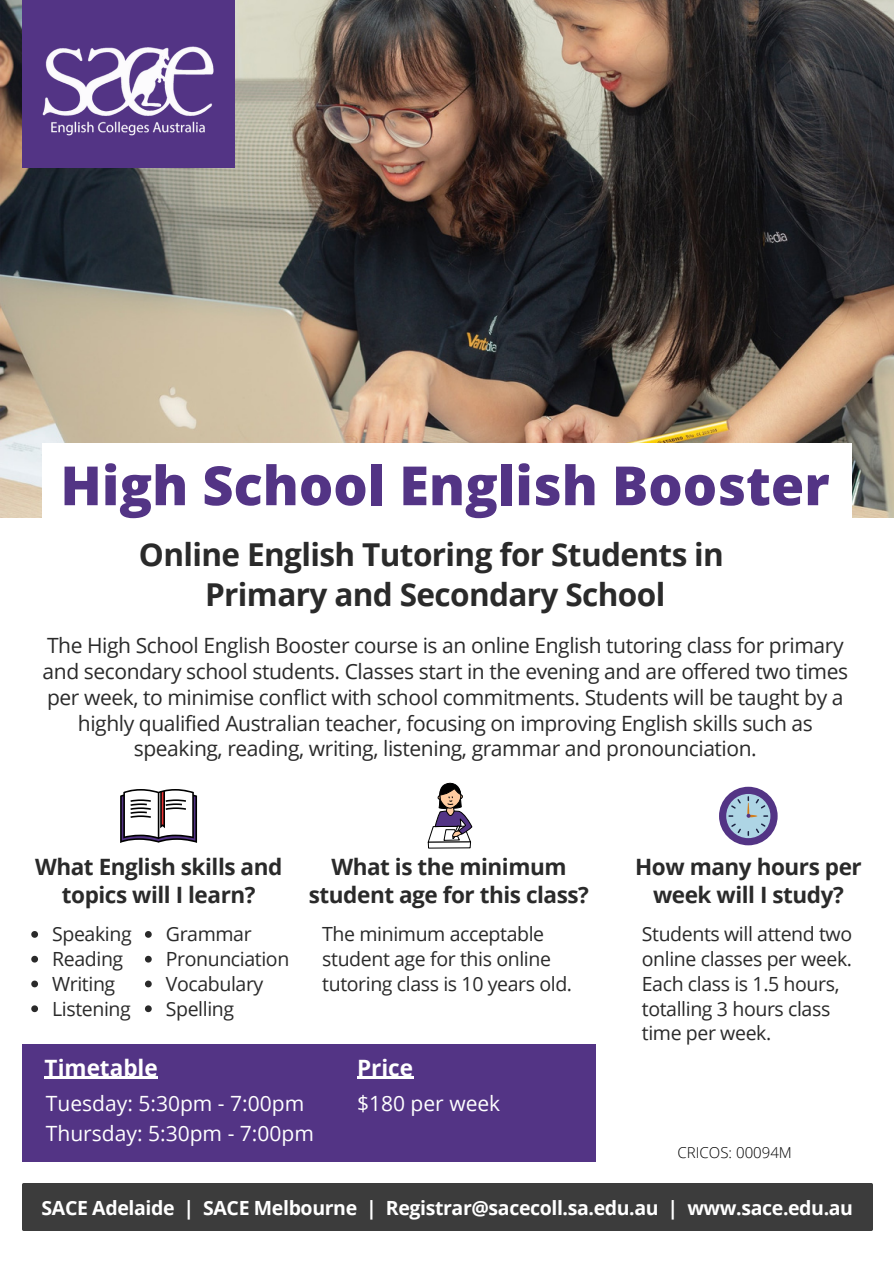
<style>
.page{position:relative;width:894px;height:1264px;background:#fff}
.page>*{position:absolute;margin:0;border:0;box-sizing:border-box;transform-origin:0 0}
.t1{font:800 54px "Open Sans";color:#533485}
.t2{font:700 31.5px "Open Sans";letter-spacing:-.02em;color:#2a2a2a}
.t3{font:700 22.5px/28.2px "Open Sans";letter-spacing:-.02em;color:#2a2a2a;text-align:center}
.t4{font:700 22.5px "Open Sans";color:#fff}
.t5{font:21px/26px "Open Sans";letter-spacing:-.02em;color:#2a2a2a;text-align:center}
.t6{font:21px "Open Sans";color:#fff}
.t7{font:19.5px/24.8px "Open Sans";letter-spacing:-.02em;color:#2a2a2a}
.t8{font:700 19.5px "Open Sans";letter-spacing:-.02em;color:#fff}
.t9{font:300 15px "Open Sans";color:#000}
</style>
<div class="page">
<img style="left:0;top:0;width:893px;height:517px">
<div style="left:22px;top:1183px;width:849px;height:47px;background:#3c3c3c"></div>
<img style="left:42px;top:444px;width:809px;height:73px">
<div style="left:22px;top:0;width:213px;height:168px;background:#533485"></div>
<img style="left:42px;top:46px;width:172px;height:89px">
<svg style="left:120px;top:789px;width:77px;height:54px"></svg>
<svg style="left:427px;top:782px;width:45px;height:66px"></svg>
<div style="left:22px;top:1044px;width:573px;height:117px;background:#533485"></div>
<div style="left:718px;top:786px;width:59px;height:59px;background:#533485;border-radius:50%"></div>
<div style="left:726px;top:794px;width:44px;height:44px;background:#aed5e5;border-radius:50%"></div>
<svg style="left:731px;top:799px;width:9px;height:9px"></svg>
<svg style="left:756px;top:823px;width:9px;height:10px"></svg>
<svg style="left:731px;top:823px;width:9px;height:10px"></svg>
<svg style="left:746px;top:796px;width:22px;height:21px"></svg>
<svg style="left:31px;top:931px;width:7px;height:6px"></svg>
<svg style="left:31px;top:955px;width:7px;height:7px"></svg>
<svg style="left:31px;top:980px;width:7px;height:7px"></svg>
<svg style="left:31px;top:1005px;width:7px;height:7px"></svg>
<svg style="left:145px;top:931px;width:7px;height:6px"></svg>
<svg style="left:145px;top:955px;width:7px;height:7px"></svg>
<svg style="left:145px;top:980px;width:7px;height:7px"></svg>
<svg style="left:145px;top:1005px;width:7px;height:7px"></svg>
<hr style="left:45px;top:1076px;width:113px;height:3px;background:#fff">
<hr style="left:357px;top:1076px;width:56px;height:3px;background:#fff">
<p class="t1" style="left:60px;top:447px;width:770px">High School English Booster</p>
<p class="t2" style="left:139px;top:532px;width:586px">Online English Tutoring for Students in</p>
<p class="t2" style="left:205px;top:572px;width:461px">Primary and Secondary School</p>
<p class="t5" style="left:43px;top:631px;width:806px">The High School English Booster course is an online English tutoring class for primary and secondary school students. Classes start in the evening and are offered two times per week, to minimise conflict with school commitments. Students will be taught by a highly qualified Australian teacher, focusing on improving English skills such as speaking, reading, writing, listening, grammar and pronounciation.</p>
<p class="t3" style="left:35px;top:851px;width:249px">What English skills and topics will I learn?</p>
<p class="t3" style="left:309px;top:851px;width:281px">What is the minimum student age for this class?</p>
<p class="t3" style="left:635px;top:851px;width:228px">How many hours per week will I study?</p>
<p class="t7" style="left:52px;top:921px;width:81px">Speaking</p>
<p class="t7" style="left:52px;top:946px;width:73px">Reading</p>
<p class="t7" style="left:52px;top:970px;width:65px">Writing</p>
<p class="t7" style="left:52px;top:995px;width:80px">Listening</p>
<p class="t7" style="left:322px;top:921px;width:251px">The minimum acceptable student age for this online tutoring class is 10 years old.</p>
<p class="t7" style="left:641px;top:921px;width:212px">Students will attend two online classes per week.<br>Each class is 1.5 hours, totalling 3 hours class time per week.</p>
<p class="t7" style="left:166px;top:921px;width:87px">Grammar</p>
<p class="t7" style="left:166px;top:946px;width:125px">Pronunciation</p>
<p class="t7" style="left:166px;top:970px;width:99px">Vocabulary</p>
<p class="t7" style="left:166px;top:995px;width:70px">Spelling</p>
<p class="t4" style="left:45px;top:1051px;width:115px">Timetable</p>
<p class="t6" style="left:46px;top:1088px;width:260px">Tuesday: 5:30pm - 7:00pm</p>
<p class="t6" style="left:46px;top:1118px;width:269px">Thursday: 5:30pm - 7:00pm</p>
<p class="t4" style="left:357px;top:1051px;width:58px">Price</p>
<p class="t6" style="left:357px;top:1088px;width:145px">$180 per week</p>
<p class="t9" style="left:677px;top:1141px;width:116px">CRICOS: 00094M</p>
<p class="t8" style="left:42px;top:1194px;width:812px">SACE Adelaide | SACE Melbourne | Registrar@sacecoll.sa.edu.au | www.sace.edu.au</p>
</div>
